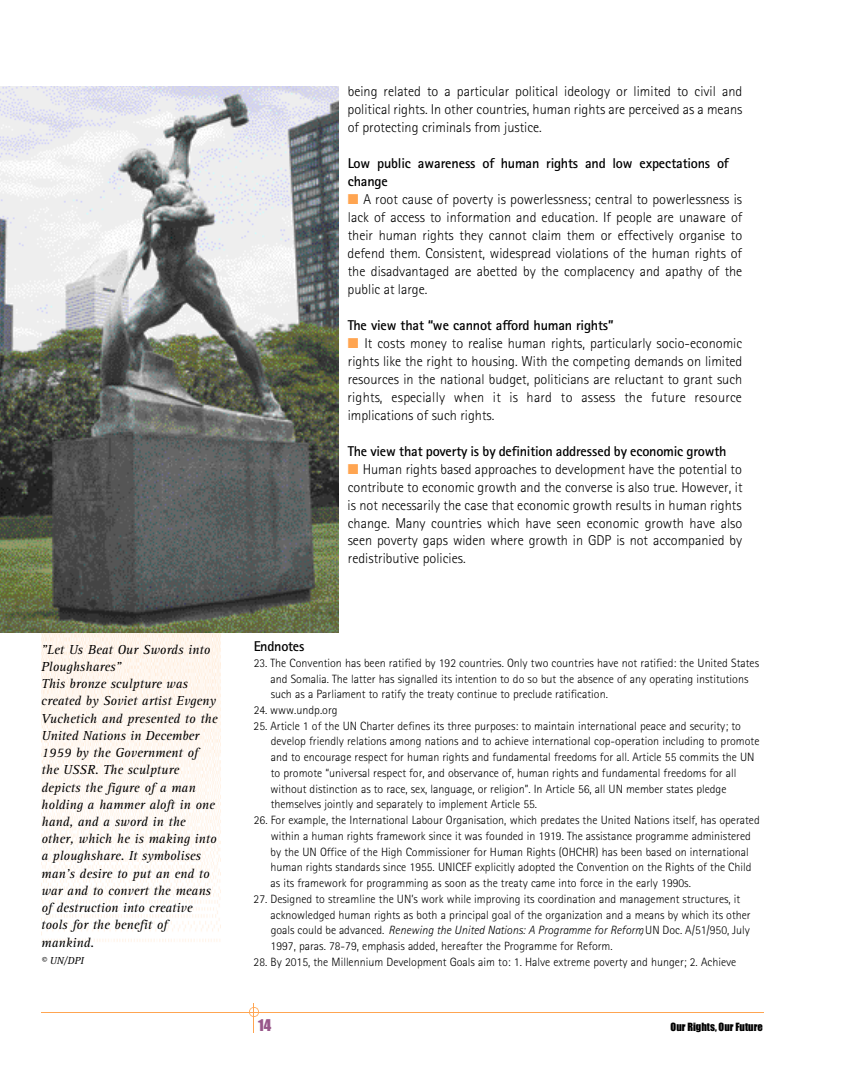
<style>
.page{position:relative;width:851px;height:1067px;background:#fff}
.page>*{position:absolute;margin:0;border:0;box-sizing:border-box;transform-origin:0 0}
.t1{font:15px "Impact";color:#98578a}
.t2{font:300 14.25px/18px "Rotis Sans Serif";color:#000;text-align:justify}
.t3{font:700 14.25px/18px "Rotis Sans Serif";letter-spacing:-.02em;color:#000}
.t4{font:italic 13.5px/17.2px "Rotis Serif";color:#000}
.t5{font:300 12px/15.8px "Rotis Sans Serif";color:#000}
.t6{font:10.5px "Impact";color:#000}
.t7{font:italic 10.5px "Rotis Serif";color:#000}
.s1{color:#ffa551}
.s2{font-style:italic}
</style>
<div class="page">
<img style="left:41px;top:632px;width:179px;height:310px">
<hr style="left:41px;top:1011px;width:722px;height:1px;background:#ffa551">
<hr style="left:253px;top:1003px;width:1px;height:30px;background:#ffa551">
<svg style="left:249px;top:1007px;width:9px;height:9px"></svg>
<img style="left:0;top:86px;width:338px;height:546px">
<p class="t4" style="left:41px;top:642px;width:178px">"Let Us Beat Our Swords into<br>Ploughshares"<br>This bronze sculpture was created by Soviet artist Evgeny<br>Vuchetich and presented to the<br>United Nations in December<br>1959 by the Government of the USSR. The sculpture depicts the figure of a man holding a hammer aloft in one hand, and a sword in the other, which he is making into a ploughshare. It symbolises man's desire to put an end to war and to convert the means of destruction into creative tools for the benefit of mankind.</p>
<p class="t7" style="left:41px;top:956px;width:44px">© UN/DPI</p>
<p class="t2" style="left:347px;top:84px;width:396px">being related to a particular political ideology or limited to civil and political rights. In other countries, human rights are perceived as a means of protecting criminals from justice.</p>
<p class="t3" style="left:347px;top:156px;width:382px">Low public awareness of human rights and low expectations of change</p>
<p class="t2" style="left:347px;top:191px;width:396px"><span class="s1">■</span> A root cause of poverty is powerlessness; central to powerlessness is lack of access to information and education. If people are unaware of their human rights they cannot claim them or effectively organise to defend them. Consistent, widespread violations of the human rights of the disadvantaged are abetted by the complacency and apathy of the public at large.</p>
<p class="t3" style="left:347px;top:317px;width:267px">The view that “we cannot afford human rights”</p>
<p class="t2" style="left:347px;top:335px;width:396px"><span class="s1">■</span> It costs money to realise human rights, particularly socio-economic rights like the right to housing. With the competing demands on limited resources in the national budget, politicians are reluctant to grant such r i g h t s, especially when it is hard to assess the future resource implications of such rights.</p>
<p class="t3" style="left:348px;top:443px;width:380px">The view that poverty is by definition addressed by economic growth</p>
<p class="t2" style="left:347px;top:461px;width:396px"><span class="s1">■</span> Human rights based approaches to development have the potential to contribute to economic growth and the converse is also true. However, it is not necessarily the case that economic growth results in human rights change. Many countries which have seen economic growth have also seen poverty gaps widen where growth in GDP is not accompanied by redistributive policies.</p>
<p class="t3" style="left:254px;top:638px;width:52px">Endnotes</p>
<p class="t5" style="left:270px;top:656px;width:490px;text-indent:-17px">23. The Convention has been ratified by 192 countries. Only two countries have not ratified: the United States and Somalia. The latter has signalled its intention to do so but the absence of any operating institutions such as a Parliament to ratify the treaty continue to preclude ratification.</p>
<p class="t5" style="left:254px;top:703px;width:85px">24. www.undp.org</p>
<p class="t5" style="left:270px;top:719px;width:490px;text-indent:-17px">25. Article 1 of the UN Charter defines its three purposes: to maintain international peace and security; to develop friendly relations among nations and to achieve international cop-operation including to promote and to encourage respect for human rights and fundamental freedoms for all. Article 55 commits the UN to promote “universal respect for, and observance of, human rights and fundamental freedoms for all without distinction as to race, sex, language, or religion”. In Article 56, all UN member states pledge themselves jointly and separately to implement Article 55.</p>
<p class="t5" style="left:270px;top:813px;width:491px;text-indent:-17px">26. For example, the International Labour Organisation, which predates the United Nations itself, has operated within a human rights framework since it was founded in 1919. The assistance programme administered by the UN Office of the High Commissioner for Human Rights (OHCHR) has been based on international human rights standards since 1955. UNICEF explicitly adopted the Convention on the Rights of the Child as its framework for programming as soon as the treaty came into force in the early 1990s.</p>
<p class="t5" style="left:270px;top:892px;width:481px;text-indent:-17px">27. Designed to streamline the UN’s work while improving its coordination and management structures, it acknowledged human rights as both a principal goal of the organization and a means by which its other goals could be advanced. <span class="s2">Renewing the United Nations: A Programme for Reform</span>, UN Doc. A/51/950, July 1997, paras. 78-79, emphasis added, hereafter the Programme for Reform.</p>
<p class="t5" style="left:253px;top:955px;width:484px">28. By 2015, the Millennium Development Goals aim to: 1. Halve extreme poverty and hunger; 2. Achieve</p>
<p class="t1" style="left:258px;top:1020px;width:15px">14</p>
<p class="t6" style="left:670px;top:1023px;width:94px">Our Rights, Our Future</p>
</div>
